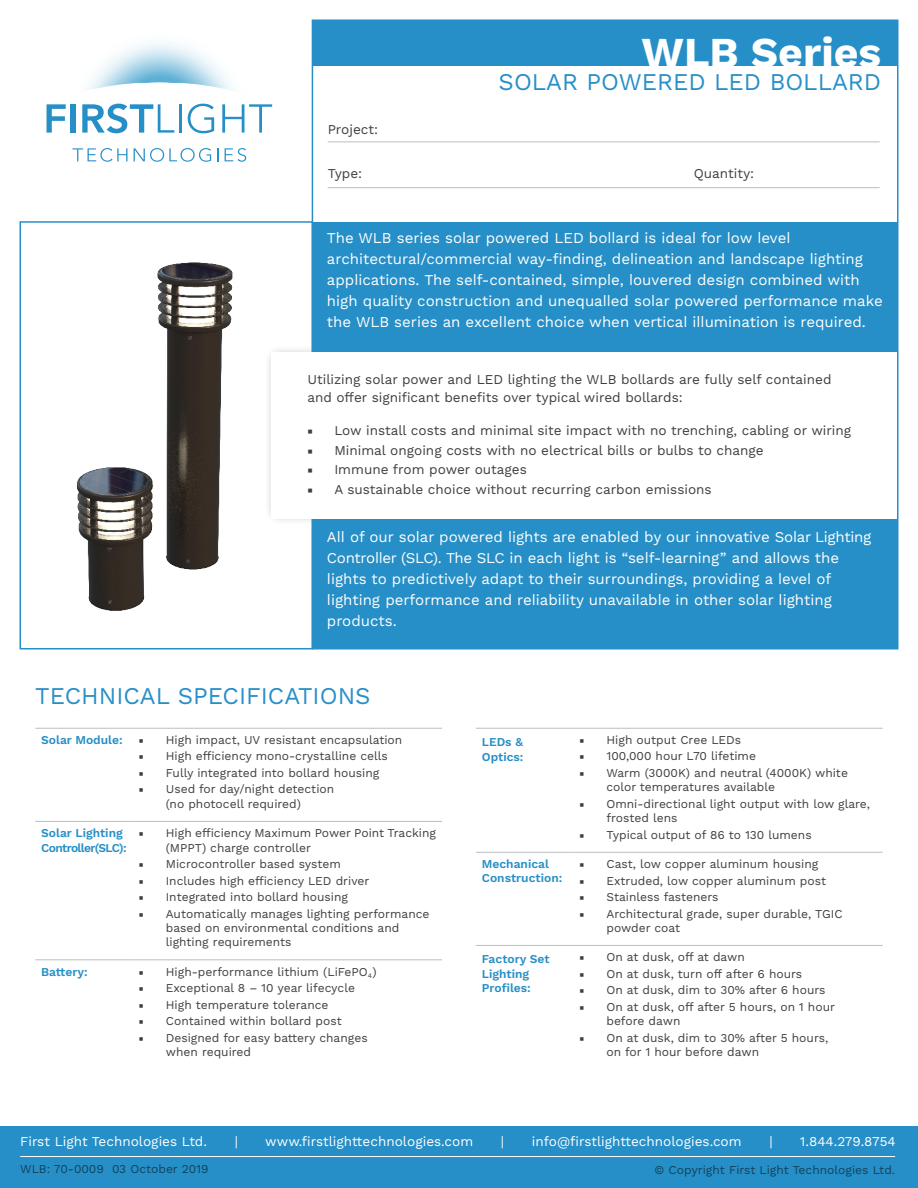
<style>
.page{position:relative;width:918px;height:1188px;background:#fff}
.page>*{position:absolute;margin:0;border:0;box-sizing:border-box;transform-origin:0 0}
.t1{font:700 42.6px "Work Sans";color:#fff}
.Paragraph_Style_4{font:24px "Work Sans";color:#278fc7}
.t2{font:15px/21px "Work Sans";color:#fff}
.t3{font:13.5px/18px "Work Sans";color:#3e3e3f}
.Paragraph_Style_1{font:13.5px "Work Sans";color:#fff}
.t4{font:12px/14.4px "Work Sans";color:#3e3e3f}
.Paragraph_Style_4-2{font:600 12px/14.4px "Work Sans";color:#278fc7}
.t5{font:12px "Work Sans";color:#10435c}
.Paragraph_Style_4-3{font:600 12px/14.4px "Work Sans";letter-spacing:-.03em;color:#278fc7}
.s1{font-family:"Minion Pro"}
</style>
<div class="page">
<img style="left:77px;top:262px;width:156px;height:349px">
<div style="left:20px;top:221px;width:293px;height:429px;border:2px solid #278fc7"></div>
<div style="left:312px;top:20px;width:586px;height:629px;background:#278fc7"></div>
<div style="left:312px;top:66px;width:586px;height:155px;background:#fff"></div>
<div style="left:271px;top:352px;width:626px;height:166px;background:#fff"></div>
<svg style="left:47px;top:104px;width:19px;height:29px"></svg>
<div style="left:70px;top:104px;width:6px;height:29px;background:#268fc7"></div>
<svg style="left:222px;top:104px;width:50px;height:29px"></svg>
<svg style="left:72px;top:148px;width:55px;height:14px"></svg>
<svg style="left:134px;top:148px;width:77px;height:14px"></svg>
<svg style="left:217px;top:148px;width:2px;height:13px"></svg>
<svg style="left:225px;top:148px;width:21px;height:14px"></svg>
<img style="left:97px;top:69px;width:126px;height:20px">
<img style="left:104px;top:76px;width:112px;height:11px">
<svg style="left:82px;top:78px;width:132px;height:55px"></svg>
<div style="left:0;top:1127px;width:918px;height:61px;background:#278fc7"></div>
<hr style="left:20px;top:1156px;width:875px;height:1px;background:#fff">
<hr style="left:328px;top:142px;width:552px;height:1px;background:#bcbdc0">
<hr style="left:328px;top:187px;width:552px;height:1px;background:#bcbdc0">
<hr style="left:35px;top:728px;width:98px;height:1px;background:#bcbdc0">
<hr style="left:133px;top:728px;width:309px;height:1px;background:#bcbdc0">
<hr style="left:35px;top:821px;width:98px;height:1px;background:#bcbdc0">
<hr style="left:133px;top:821px;width:309px;height:1px;background:#bcbdc0">
<hr style="left:35px;top:959px;width:98px;height:1px;background:#bcbdc0">
<hr style="left:133px;top:959px;width:309px;height:1px;background:#bcbdc0">
<hr style="left:476px;top:728px;width:97px;height:1px;background:#bcbdc0">
<hr style="left:573px;top:728px;width:310px;height:1px;background:#bcbdc0">
<hr style="left:476px;top:852px;width:97px;height:1px;background:#bcbdc0">
<hr style="left:573px;top:852px;width:310px;height:1px;background:#bcbdc0">
<hr style="left:476px;top:945px;width:97px;height:1px;background:#bcbdc0">
<hr style="left:573px;top:945px;width:310px;height:1px;background:#bcbdc0">
<p class="t1" style="left:642px;top:28px;width:241px">WLB Series</p>
<p class="Paragraph_Style_4" style="left:499px;top:68px;width:384px">SOLAR POWERED LED BOLLARD</p>
<p class="t3" style="left:328px;top:121px;width:52px">Project:</p>
<p class="t3" style="left:328px;top:165px;width:36px">Type:</p>
<p class="t3" style="left:694px;top:165px;width:62px">Quantity:</p>
<p class="t2" style="left:327px;top:228px;width:557px">The WLB series solar powered LED bollard is ideal for low level architectural/commercial way-finding, delineation and landscape lighting applications. The self-contained, simple, louvered design combined with high quality construction and unequalled solar powered performance make the WLB series an excellent choice when vertical illumination is required.</p>
<p class="t3" style="left:307px;top:371px;width:526px">Utilizing solar power and LED lighting the WLB bollards are fully self contained and offer significant benefits over typical wired bollards:</p>
<p class="t3" style="left:307px;top:422px;width:545px"><span class="s1">■</span> Low install costs and minimal site impact with no trenching, cabling or wiring</p>
<p class="t3" style="left:307px;top:442px;width:458px"><span class="s1">■</span> Minimal ongoing costs with no electrical bills or bulbs to change</p>
<p class="t3" style="left:307px;top:461px;width:221px"><span class="s1">■</span> Immune from power outages</p>
<p class="t3" style="left:307px;top:481px;width:406px"><span class="s1">■</span> A sustainable choice without recurring carbon emissions</p>
<p class="t2" style="left:327px;top:527px;width:546px">All of our solar powered lights are enabled by our innovative Solar Lighting Controller (SLC). The SLC in each light is “self-learning” and allows the lights to predictively adapt to their surroundings, providing a level of lighting performance and reliability unavailable in other solar lighting products.</p>
<p class="Paragraph_Style_4" style="left:35px;top:681px;width:337px">TECHNICAL SPECIFICATIONS</p>
<p class="Paragraph_Style_4-2" style="left:41px;top:733px;width:83px">Solar Module:</p>
<p class="t4" style="left:139px;top:733px;width:265px"><span class="s1">■</span> High impact, UV resistant encapsulation</p>
<p class="t4" style="left:139px;top:750px;width:250px"><span class="s1">■</span> High efficiency mono-crystalline cells</p>
<p class="t4" style="left:139px;top:766px;width:242px"><span class="s1">■</span> Fully integrated into bollard housing</p>
<p class="t4" style="left:139px;top:783px;width:197px;text-align:center"><span class="s1">■</span> Used for day/night detection (no photocell required)</p>
<p class="Paragraph_Style_4-3" style="left:41px;top:826px;width:87px">Solar Lighting<br>Controller (SLC):</p>
<p class="t4" style="left:166px;top:826px;width:272px;text-indent:-27px"><span class="s1">■</span> High efficiency Maximum Power Point Tracking (MPPT) charge controller</p>
<p class="t4" style="left:139px;top:857px;width:203px"><span class="s1">■</span> Microcontroller based system</p>
<p class="t4" style="left:139px;top:874px;width:232px"><span class="s1">■</span> Includes high efficiency LED driver</p>
<p class="t4" style="left:139px;top:890px;width:211px"><span class="s1">■</span> Integrated into bollard housing</p>
<p class="t4" style="left:166px;top:907px;width:265px;text-indent:-27px"><span class="s1">■</span> Automatically manages lighting performance based on environmental conditions and lighting requirements</p>
<p class="Paragraph_Style_4-2" style="left:41px;top:965px;width:48px">Battery:</p>
<p class="t4" style="left:139px;top:965px;width:239px"><span class="s1">■</span> High-performance lithium (LiFePO<sub>4</sub>)</p>
<p class="t4" style="left:139px;top:981px;width:218px"><span class="s1">■</span> Exceptional 8 – 10 year lifecycle</p>
<p class="t4" style="left:139px;top:998px;width:191px"><span class="s1">■</span> High temperature tolerance</p>
<p class="t4" style="left:139px;top:1014px;width:204px"><span class="s1">■</span> Contained within bollard post</p>
<p class="t4" style="left:166px;top:1031px;width:203px;text-indent:-27px"><span class="s1">■</span> Designed for easy battery changes when required</p>
<p class="Paragraph_Style_4-2" style="left:482px;top:735px;width:43px">LEDs &amp;<br>Optics:</p>
<p class="t4" style="left:579px;top:733px;width:163px"><span class="s1">■</span> High output Cree LEDs</p>
<p class="t4" style="left:579px;top:750px;width:178px"><span class="s1">■</span> 100,000 hour L70 lifetime</p>
<p class="t4" style="left:606px;top:766px;width:243px;text-indent:-27px"><span class="s1">■</span> Warm (3000K) and neutral (4000K) white color temperatures available</p>
<p class="t4" style="left:606px;top:797px;width:265px;text-indent:-27px"><span class="s1">■</span> Omni-directional light output with low glare, frosted lens</p>
<p class="t4" style="left:579px;top:828px;width:234px"><span class="s1">■</span> Typical output of 86 to 130 lumens</p>
<p class="Paragraph_Style_4-2" style="left:482px;top:857px;width:82px">Mechanical<br>Construction:</p>
<p class="t4" style="left:579px;top:857px;width:240px"><span class="s1">■</span> Cast, low copper aluminum housing</p>
<p class="t4" style="left:579px;top:874px;width:248px"><span class="s1">■</span> Extruded, low copper aluminum post</p>
<p class="t4" style="left:579px;top:890px;width:141px"><span class="s1">■</span> Stainless fasteners</p>
<p class="t4" style="left:606px;top:907px;width:238px;text-indent:-27px"><span class="s1">■</span> Architectural grade, super durable, TGIC powder coat</p>
<p class="Paragraph_Style_4-2" style="left:482px;top:953px;width:69px">Factory Set<br>Lighting<br>Profiles:</p>
<p class="t4" style="left:579px;top:950px;width:167px"><span class="s1">■</span> On at dusk, off at dawn</p>
<p class="t4" style="left:579px;top:967px;width:224px"><span class="s1">■</span> On at dusk, turn off after 6 hours</p>
<p class="t4" style="left:579px;top:983px;width:247px"><span class="s1">■</span> On at dusk, dim to 30% after 6 hours</p>
<p class="t4" style="left:606px;top:1000px;width:230px;text-indent:-27px"><span class="s1">■</span> On at dusk, off after 5 hours, on 1 hour before dawn</p>
<p class="t4" style="left:606px;top:1031px;width:223px;text-indent:-27px"><span class="s1">■</span> On at dusk, dim to 30% after 5 hours, on for 1 hour before dawn</p>
<p class="Paragraph_Style_1" style="left:20px;top:1134px;width:188px">First Light Technologies Ltd.</p>
<p class="Paragraph_Style_1" style="left:235px;top:1134px;width:5px">|</p>
<p class="Paragraph_Style_1" style="left:265px;top:1134px;width:209px">www.firstlighttechnologies.com</p>
<p class="Paragraph_Style_1" style="left:501px;top:1134px;width:5px">|</p>
<p class="Paragraph_Style_1" style="left:532px;top:1134px;width:211px">info@firstlighttechnologies.com</p>
<p class="Paragraph_Style_1" style="left:769px;top:1134px;width:5px">|</p>
<p class="Paragraph_Style_1" style="left:800px;top:1134px;width:97px">1.844.279.8754</p>
<p class="t5" style="left:20px;top:1162px;width:190px">WLB: 70-0009 03 October 2019</p>
<p class="t5" style="left:655px;top:1163px;width:242px">© Copyright First Light Technologies Ltd.</p>
</div>
